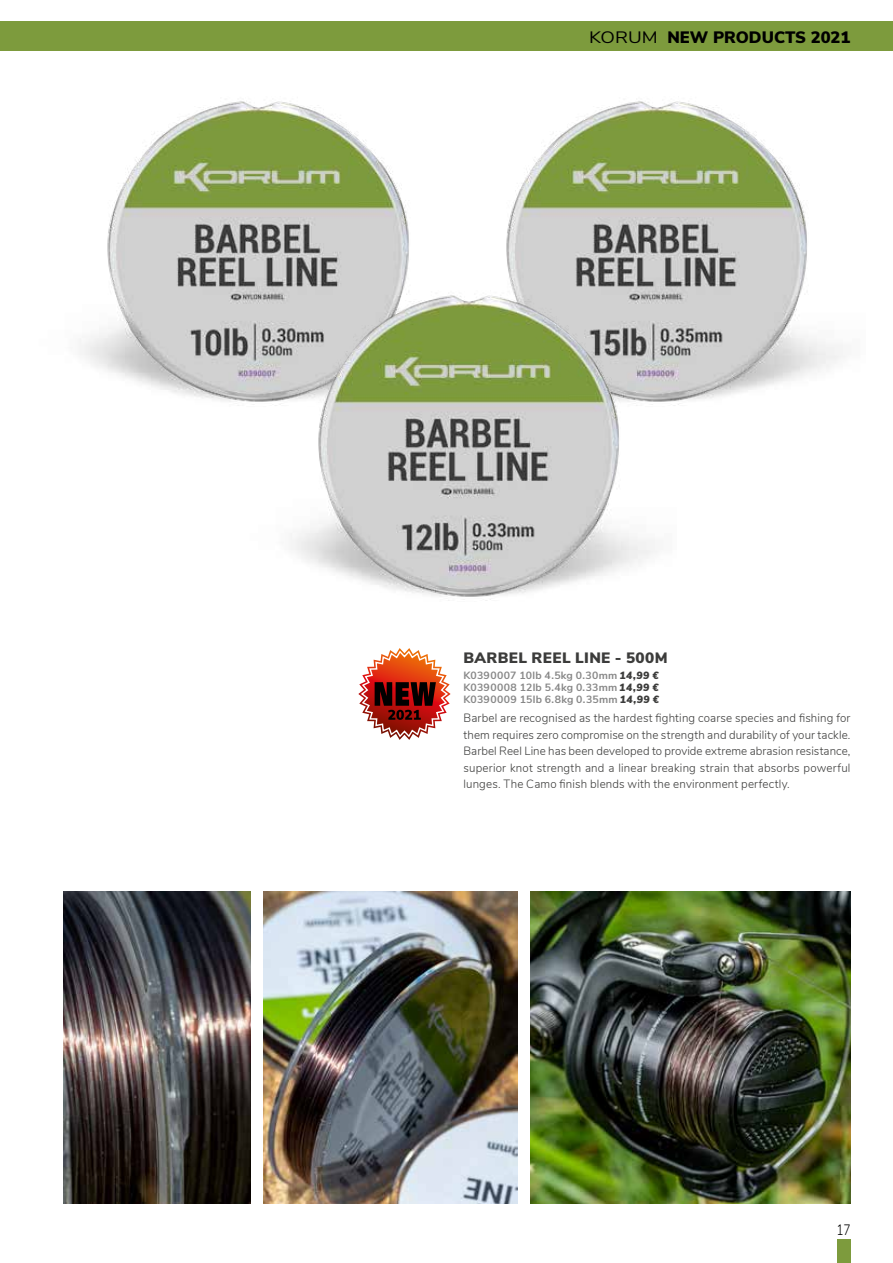
<style>
.page{position:relative;width:893px;height:1263px;background:#fff}
.page>*{position:absolute;margin:0;border:0;box-sizing:border-box;transform-origin:0 0}
.t1{font:900 16.5px "Nunito Sans";color:#000}
.t2{font:900 15px "Nunito Sans";letter-spacing:.025em;color:#3c3c3b}
.t3{font:300 15px "Nunito Sans";color:#000;scale:.8 1}
.t4{font:300 12px/16.5px "Nunito";letter-spacing:.015em;color:#3c3c3b;text-align:justify;scale:.96 1}
.t5{font:700 10.5px/12px "Nunito Sans";letter-spacing:.02em;color:#878787;text-align:justify}
.s1{font-weight:400}
.s2{font-weight:900;font-style:italic;color:#3c3c3b}
</style>
<div class="page">
<img style="left:530px;top:892px;width:320px;height:311px">
<img style="left:80px;top:101px;width:329px;height:301px">
<img style="left:506px;top:101px;width:339px;height:304px">
<img style="left:234px;top:275px;width:443px;height:326px">
<img style="left:64px;top:892px;width:187px;height:311px">
<img style="left:264px;top:892px;width:253px;height:311px">
<div style="left:0;top:21px;width:893px;height:30px;background:#7d9b3d"></div>
<div style="left:837px;top:1239px;width:13px;height:24px;background:#7d9b3d"></div>
<svg style="left:359px;top:648px;width:91px;height:92px"></svg>
<h1 class="t1" style="left:589px;top:25px;width:263px"><span class="s1">KORUM</span> NEW PRODUCTS 2021</h1>
<p class="t2" style="left:463px;top:647px;width:206px">BARBEL REEL LINE - 500M</p>
<p class="t5" style="left:463px;top:669px;width:197px">K0390007 10lb 4.5kg 0.30mm <span class="s2">14,99 € </span>K0390008 12lb 5.4kg 0.33mm <span class="s2">14,99 € </span>K0390009 15lb 6.8kg 0.35mm <span class="s2">14,99 €</span></p>
<p class="t4" style="left:463px;top:709px;width:405px">Barbel are recognised as the hardest fighting coarse species and fishing for them requires zero compromise on the strength and durability of your tackle.<br>Barbel Reel Line has been developed to provide extreme abrasion resistance, superior knot strength and a linear breaking strain that absorbs powerful lunges. The Camo finish blends with the environment perfectly.</p>
<p class="t3" style="left:837px;top:1219px;width:19px">17</p>
</div>
